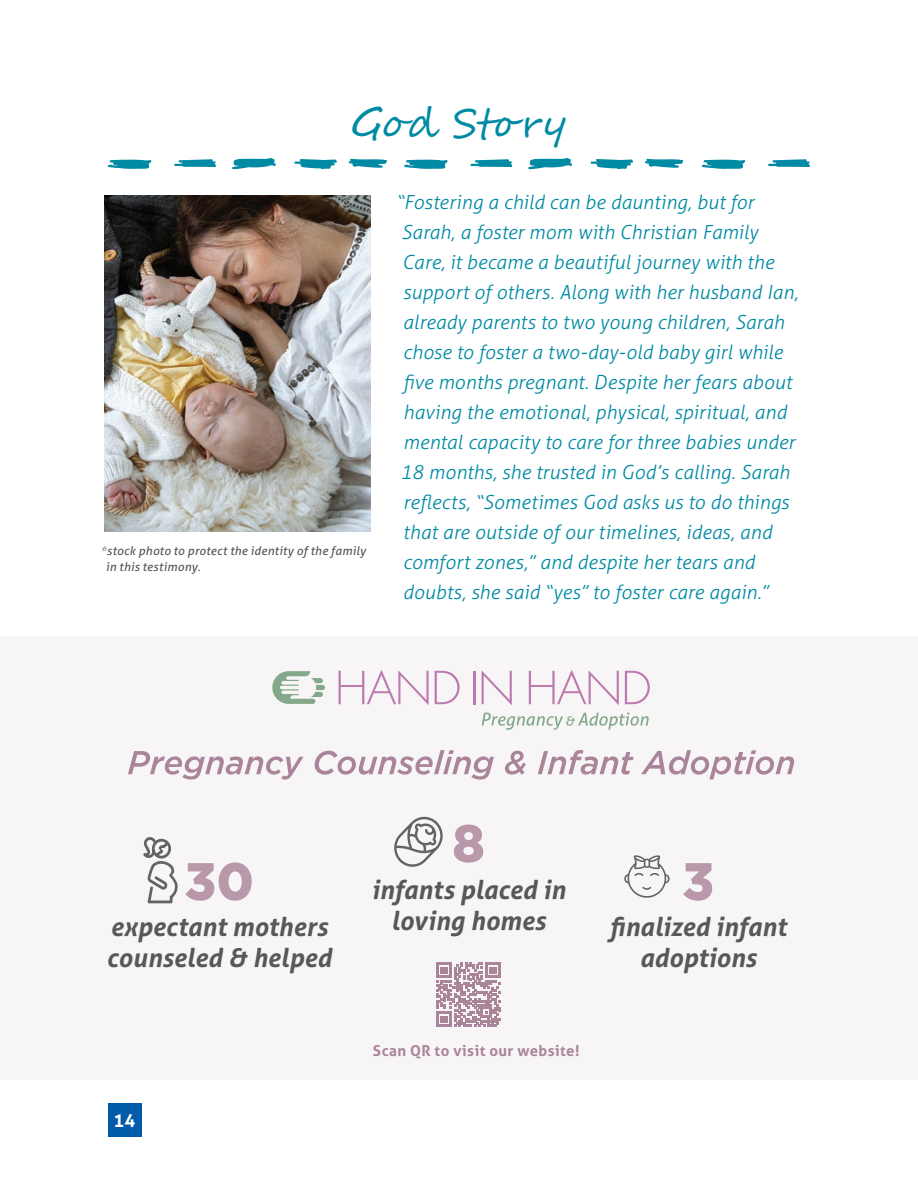
<style>
.page{position:relative;width:918px;height:1188px;background:#fff}
.page>*{position:absolute;margin:0;border:0;box-sizing:border-box;transform-origin:0 0}
.Regular_Body{font:900 52.65px "Gotham";color:#b898a9}
.Table_Page_Heading{font:40.5px "Segoe Script";letter-spacing:.02em;color:#008aa4}
.Regular_Body-2{font:italic 700 26.1px/30.9px "Aller";letter-spacing:.005em;color:#57585a}
.Stats_Gray_22pt_26pt{font:italic 700 26.1px/30.9px "Aller";letter-spacing:.005em;color:#57585a;text-align:center}
.Regular_Body-3{font:italic 300 19.5px/30px "Aller";letter-spacing:.005em;color:#008aa4}
.t1{font:700 18px "Aller";color:#fff}
.t2{font:700 15px "Aller";letter-spacing:.03em;color:#aa8499}
.Regular_Body-4{font:italic 12px/16.4px "Aller";letter-spacing:.02em;color:#57585a}
</style>
<div class="page">
<div style="left:108px;top:1104px;width:33px;height:33px;background:#015aaa"></div>
<div style="left:0;top:637px;width:918px;height:443px;background:#f8f5f7"></div>
<svg style="left:128px;top:750px;width:666px;height:30px"></svg>
<svg style="left:272px;top:671px;width:53px;height:33px"></svg>
<svg style="left:339px;top:670px;width:90px;height:35px"></svg>
<svg style="left:435px;top:671px;width:25px;height:33px"></svg>
<hr style="left:474px;top:671px;width:2px;height:33px;background:#bc7aaf">
<svg style="left:482px;top:670px;width:30px;height:35px"></svg>
<svg style="left:529px;top:670px;width:90px;height:35px"></svg>
<svg style="left:625px;top:671px;width:25px;height:33px"></svg>
<svg style="left:482px;top:712px;width:167px;height:18px"></svg>
<svg style="left:143px;top:837px;width:35px;height:66px"></svg>
<svg style="left:394px;top:816px;width:49px;height:51px"></svg>
<svg style="left:436px;top:962px;width:65px;height:65px"></svg>
<img style="left:104px;top:195px;width:267px;height:336px">
<svg style="left:348px;top:159px;width:39px;height:9px"></svg>
<svg style="left:294px;top:159px;width:43px;height:10px"></svg>
<svg style="left:232px;top:158px;width:44px;height:11px"></svg>
<svg style="left:174px;top:159px;width:42px;height:8px"></svg>
<svg style="left:108px;top:160px;width:44px;height:9px"></svg>
<svg style="left:645px;top:159px;width:39px;height:9px"></svg>
<svg style="left:590px;top:159px;width:43px;height:10px"></svg>
<svg style="left:528px;top:158px;width:44px;height:11px"></svg>
<svg style="left:470px;top:159px;width:43px;height:8px"></svg>
<svg style="left:404px;top:160px;width:44px;height:9px"></svg>
<svg style="left:768px;top:159px;width:42px;height:8px"></svg>
<svg style="left:701px;top:160px;width:45px;height:9px"></svg>
<svg style="left:624px;top:855px;width:46px;height:43px"></svg>
<p class="Table_Page_Heading" style="left:351px;top:90px;width:218px">God Story</p>
<p class="Regular_Body-4" style="left:106px;top:542px;width:261px;text-indent:-5px">*stock photo to protect the identity of the family in this testimony.</p>
<p class="Regular_Body-3" style="left:396px;top:187px;width:404px">“Fostering a child can be daunting, but for Sarah, a foster mom with Christian Family Care, it became a beautiful journey with the support of others. Along with her husband Ian, already parents to two young children, Sarah chose to foster a two-day-old baby girl while five months pregnant. Despite her fears about having the emotional, physical, spiritual, and mental capacity to care for three babies under 18 months, she trusted in God’s calling. Sarah reflects, “Sometimes God asks us to do things that are outside of our timelines, ideas, and comfort zones,” and despite her tears and doubts, she said “yes” to foster care again.”</p>
<p class="Regular_Body" style="left:184px;top:851px;width:71px">30</p>
<p class="Regular_Body-2" style="left:107px;top:911px;width:227px">expectant mothers counseled &amp; helped</p>
<p class="t1" style="left:114px;top:1109px;width:23px">14</p>
<p class="Regular_Body" style="left:453px;top:813px;width:34px">8</p>
<p class="Stats_Gray_22pt_26pt" style="left:372px;top:874px;width:196px">infants placed in loving homes</p>
<p class="t2" style="left:373px;top:1041px;width:208px">Scan QR to visit our website!</p>
<p class="Regular_Body" style="left:682px;top:851px;width:33px">3</p>
<p class="Regular_Body-2" style="left:610px;top:911px;width:178px;text-align:center">finalized infant adoptions</p>
</div>
